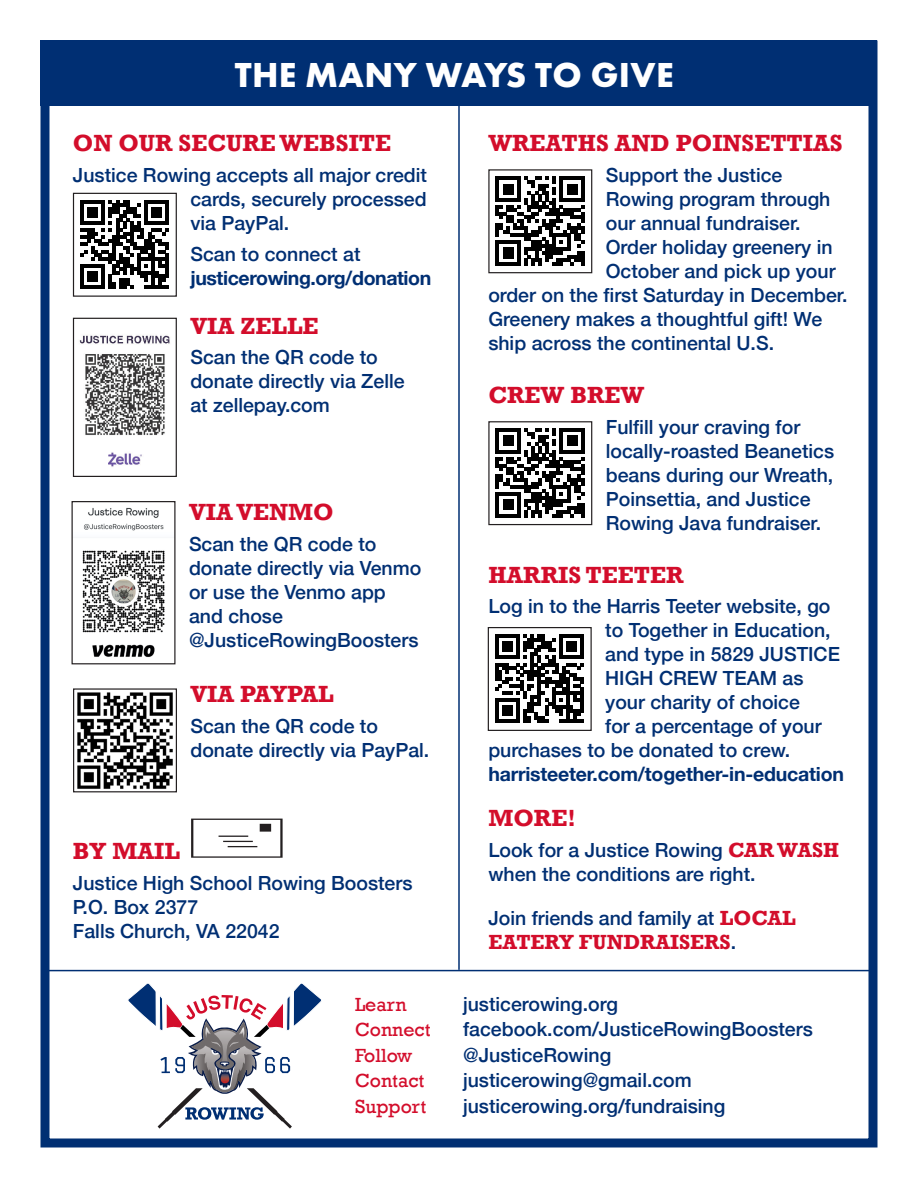
<style>
.page{position:relative;width:918px;height:1188px;background:#fff}
.page>*{position:absolute;margin:0;border:0;box-sizing:border-box;transform-origin:0 0}
.t1{font:700 36px "Futura PT";letter-spacing:.01em;color:#fff}
.t2{font:700 24px "Rockwell";color:#d30d2b}
.t3{font:700 21px "Rockwell";color:#d30d2b}
.t4{font:500 19.5px/24px "Helvetica Neue";color:#002f73}
.t5{font:700 19.5px/24px "Helvetica Neue";letter-spacing:-.01em;color:#002f73}
.t6{font:19.5px "Rockwell";color:#d30d2b}
.s1{font-weight:500}
.s2{font-family:"Rockwell";font-weight:700;font-size:21px;color:#d30d2b}
.s3{font-family:"Helvetica Neue";font-weight:500;font-size:19.5px;color:#002f73}
</style>
<div class="page">
<div style="left:40px;top:40px;width:838px;height:1108px;border:9px solid #002f73"></div>
<div style="left:43px;top:970px;width:832px;height:172px;border:2px solid #002f73"></div>
<hr style="left:458px;top:106px;width:2px;height:864px;background:#002f73">
<svg style="left:191px;top:819px;width:92px;height:39px"></svg>
<svg style="left:72px;top:192px;width:105px;height:105px"></svg>
<svg style="left:72px;top:317px;width:105px;height:160px"></svg>
<svg style="left:487px;top:627px;width:105px;height:104px"></svg>
<div style="left:40px;top:40px;width:838px;height:66px;background:#002f73"></div>
<svg style="left:128px;top:983px;width:194px;height:146px"></svg>
<svg style="left:488px;top:421px;width:105px;height:105px"></svg>
<svg style="left:488px;top:169px;width:105px;height:105px"></svg>
<svg style="left:73px;top:688px;width:104px;height:105px"></svg>
<svg style="left:71px;top:501px;width:105px;height:164px"></svg>
<p class="t1" style="left:235px;top:51px;width:440px">THE MANY WAYS TO GIVE</p>
<p class="t2" style="left:73px;top:128px;width:320px">ON OUR SECURE WEBSITE</p>
<p class="t4" style="left:190px;top:161px;width:238px;text-align:justify;text-indent:-117px">Justice Rowing accepts all major credit cards, securely processed via PayPal.</p>
<p class="t5" style="left:190px;top:242px;width:243px"><span class="s1">Scan to connect at </span>justicerowing.org/donation</p>
<p class="t2" style="left:190px;top:311px;width:130px">VIA ZELLE</p>
<p class="t4" style="left:190px;top:344px;width:216px">Scan the QR code to donate directly via Zelle at zellepay.com</p>
<p class="t2" style="left:189px;top:497px;width:146px">VIA VENMO</p>
<p class="t4" style="left:189px;top:530px;width:234px">Scan the QR code to donate directly via Venmo or use the Venmo app and chose @JusticeRowingBoosters</p>
<p class="t2" style="left:190px;top:680px;width:145px">VIA PAYPAL</p>
<p class="t4" style="left:190px;top:713px;width:240px">Scan the QR code to donate directly via PayPal.</p>
<p class="t2" style="left:73px;top:837px;width:109px">BY MAIL</p>
<p class="t4" style="left:73px;top:870px;width:341px">Justice High School Rowing Boosters</p>
<p class="t4" style="left:73px;top:894px;width:127px">P.O. Box 2377</p>
<p class="t4" style="left:73px;top:918px;width:208px">Falls Church, VA 22042</p>
<p class="t2" style="left:488px;top:128px;width:356px">WREATHS AND POINSETTIAS</p>
<p class="t4" style="left:606px;top:161px;width:178px">Support the Justice</p>
<p class="t4" style="left:606px;top:185px;width:226px">Rowing program through</p>
<p class="t4" style="left:606px;top:209px;width:196px">our annual fundraiser.</p>
<p class="t4" style="left:606px;top:233px;width:228px">Order holiday greenery in</p>
<p class="t4" style="left:606px;top:257px;width:231px">October and pick up your</p>
<p class="t4" style="left:488px;top:281px;width:361px">order on the first Saturday in December.</p>
<p class="t4" style="left:488px;top:305px;width:336px">Greenery makes a thoughtful gift! We</p>
<p class="t4" style="left:488px;top:329px;width:287px">ship across the continental U.S.</p>
<p class="t2" style="left:488px;top:380px;width:158px">CREW BREW</p>
<p class="t4" style="left:606px;top:413px;width:230px">Fulfill your craving for locally-roasted Beanetics beans during our Wreath,<br>Poinsettia, and Justice<br>Rowing Java fundraiser.</p>
<p class="t2" style="left:488px;top:560px;width:197px">HARRIS TEETER</p>
<p class="t4" style="left:488px;top:593px;width:344px">Log in to the Harris Teeter website, go</p>
<p class="t4" style="left:605px;top:617px;width:227px">to Together in Education,</p>
<p class="t4" style="left:605px;top:641px;width:236px">and type in 5829 JUSTICE</p>
<p class="t4" style="left:605px;top:665px;width:200px">HIGH CREW TEAM as</p>
<p class="t4" style="left:605px;top:689px;width:196px">your charity of choice</p>
<p class="t4" style="left:605px;top:713px;width:218px">for a percentage of your</p>
<p class="t4" style="left:488px;top:737px;width:304px">purchases to be donated to crew.</p>
<p class="t5" style="left:488px;top:763px;width:357px">harristeeter.com/together-in-education</p>
<p class="t2" style="left:488px;top:804px;width:89px">MORE!</p>
<p class="t4" style="left:488px;top:837px;width:352px">Look for a Justice Rowing <span class="s2">CAR WASH </span>when the conditions are right.</p>
<p class="t4" style="left:488px;top:904px;width:309px">Join friends and family at <span class="s2">LOCAL</span></p>
<p class="t3" style="left:488px;top:929px;width:249px">EATERY FUNDRAISERS<span class="s3">.</span></p>
<p class="t6" style="left:355px;top:993px;width:53px">Learn</p>
<p class="t4" style="left:463px;top:990px;width:157px">justicerowing.org</p>
<p class="t6" style="left:355px;top:1018px;width:77px">Connect</p>
<p class="t4" style="left:463px;top:1016px;width:351px">facebook.com/JusticeRowingBoosters</p>
<p class="t6" style="left:355px;top:1044px;width:59px">Follow</p>
<p class="t4" style="left:463px;top:1041px;width:150px">@JusticeRowing</p>
<p class="t6" style="left:355px;top:1069px;width:71px">Contact</p>
<p class="t4" style="left:463px;top:1067px;width:230px">justicerowing@gmail.com</p>
<p class="t6" style="left:355px;top:1095px;width:73px">Support</p>
<p class="t4" style="left:463px;top:1092px;width:264px">justicerowing.org/fundraising</p>
</div>
